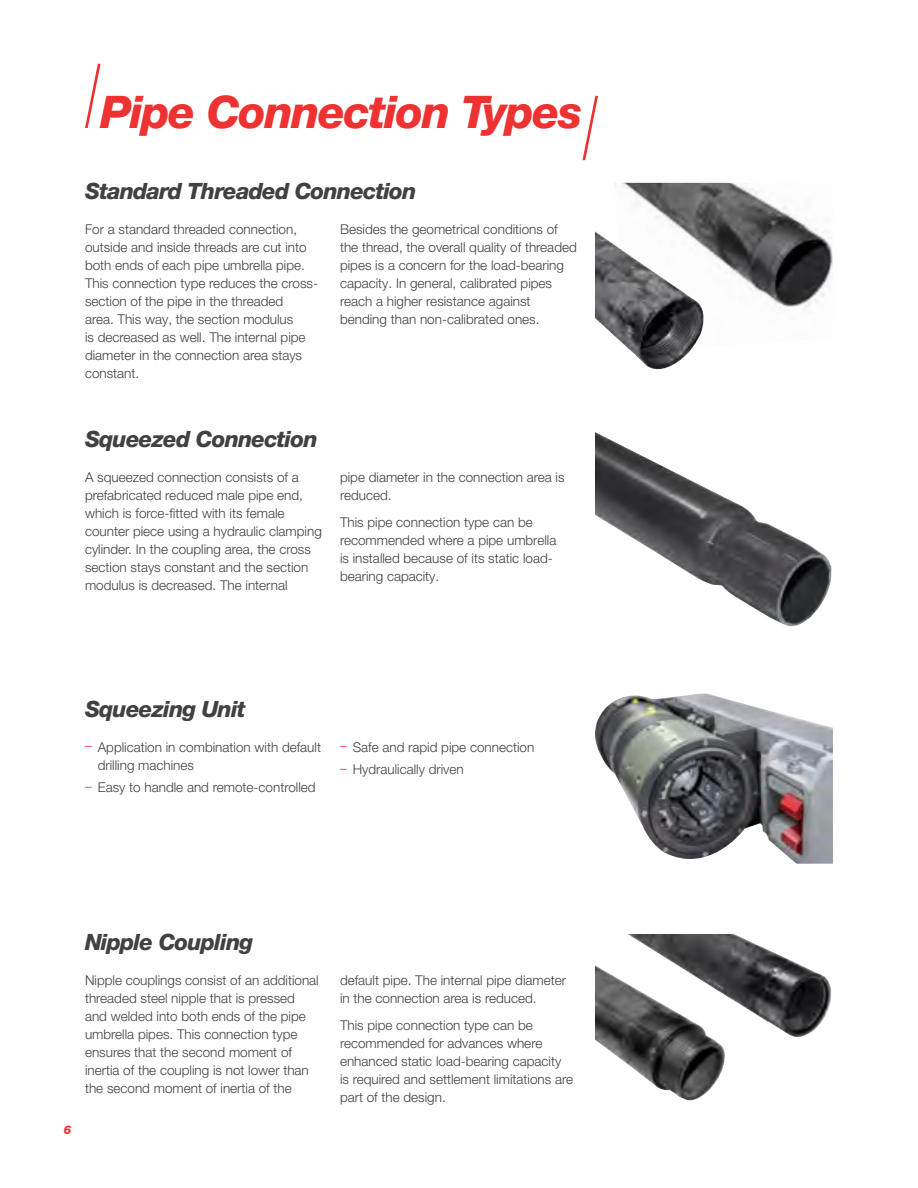
<style>
.page{position:relative;width:918px;height:1188px;background:#fff}
.page>*{position:absolute;margin:0;border:0;box-sizing:border-box;transform-origin:0 0}
.t1{font:italic 800 45px "Helvetica Neue LT Pro";letter-spacing:-.035em;color:#ee3131}
.t2{font:italic 800 22.5px "Helvetica Neue LT Pro";letter-spacing:-.035em;color:#414042}
.t3{font:300 13.5px/18px "Helvetica Neue LT Pro";color:#414042}
.t4{font:italic 800 12px "Helvetica Neue LT Pro";color:#ee3131}
.s1{color:#ee3131}
</style>
<div class="page">
<img style="left:615px;top:183px;width:218px;height:128px">
<img style="left:595px;top:231px;width:110px;height:139px">
<img style="left:595px;top:432px;width:237px;height:195px">
<img style="left:628px;top:934px;width:204px;height:104px">
<img style="left:595px;top:966px;width:130px;height:135px">
<img style="left:595px;top:693px;width:238px;height:171px">
<svg style="left:85px;top:64px;width:16px;height:64px"></svg>
<svg style="left:583px;top:96px;width:15px;height:64px"></svg>
<h1 class="t1" style="left:101px;top:85px;width:483px">Pipe Connection Types</h1>
<h2 class="t2" style="left:85px;top:177px;width:333px">Standard Threaded Connection</h2>
<p class="t3" style="left:85px;top:220px;width:235px">For a standard threaded connection, outside and inside threads are cut into both ends of each pipe umbrella pipe.<br>This connection type reduces the cross&shy;section of the pipe in the threaded<br>area. This way, the section modulus<br>is decreased as well. The internal pipe diameter in the connection area stays constant.</p>
<p class="t3" style="left:340px;top:220px;width:238px">Besides the geometrical conditions of the thread, the overall quality of threaded pipes is a concern for the load-bearing capacity. In general, calibrated pipes reach a higher resistance against bending than non-calibrated ones.</p>
<h2 class="t2" style="left:85px;top:426px;width:234px">Squeezed Connection</h2>
<p class="t3" style="left:85px;top:468px;width:238px">A squeezed connection consists of a prefabricated reduced male pipe end, which is force-fitted with its female counter piece using a hydraulic clamping cylinder. In the coupling area, the cross section stays constant and the section modulus is decreased. The internal</p>
<p class="t3" style="left:340px;top:468px;width:226px">pipe diameter in the connection area is reduced.</p>
<p class="t3" style="left:340px;top:513px;width:218px">This pipe connection type can be recommended where a pipe umbrella is installed because of its static load&shy;bearing capacity.</p>
<h2 class="t2" style="left:85px;top:695px;width:162px">Squeezing Unit</h2>
<p class="t3" style="left:98px;top:738px;width:225px;text-indent:-13px"><span class="s1">–</span> Application in combination with default drilling machines</p>
<p class="t3" style="left:85px;top:778px;width:232px"><span class="s1">–</span> Easy to handle and remote-controlled</p>
<p class="t3" style="left:340px;top:738px;width:196px"><span class="s1">–</span> Safe and rapid pipe connection</p>
<p class="t3" style="left:340px;top:760px;width:125px"><span class="s1">–</span> Hydraulically driven</p>
<p class="t4" style="left:64px;top:1122px;width:9px">6</p>
<h2 class="t2" style="left:85px;top:929px;width:170px">Nipple Coupling</h2>
<p class="t3" style="left:85px;top:971px;width:235px">Nipple couplings consist of an additional threaded steel nipple that is pressed and welded into both ends of the pipe umbrella pipes. This connection type ensures that the second moment of inertia of the coupling is not lower than the second moment of inertia of the</p>
<p class="t3" style="left:340px;top:971px;width:228px">default pipe. The internal pipe diameter in the connection area is reduced.</p>
<p class="t3" style="left:340px;top:1016px;width:235px">This pipe connection type can be recommended for advances where enhanced static load-bearing capacity is required and settlement limitations are part of the design.</p>
</div>
